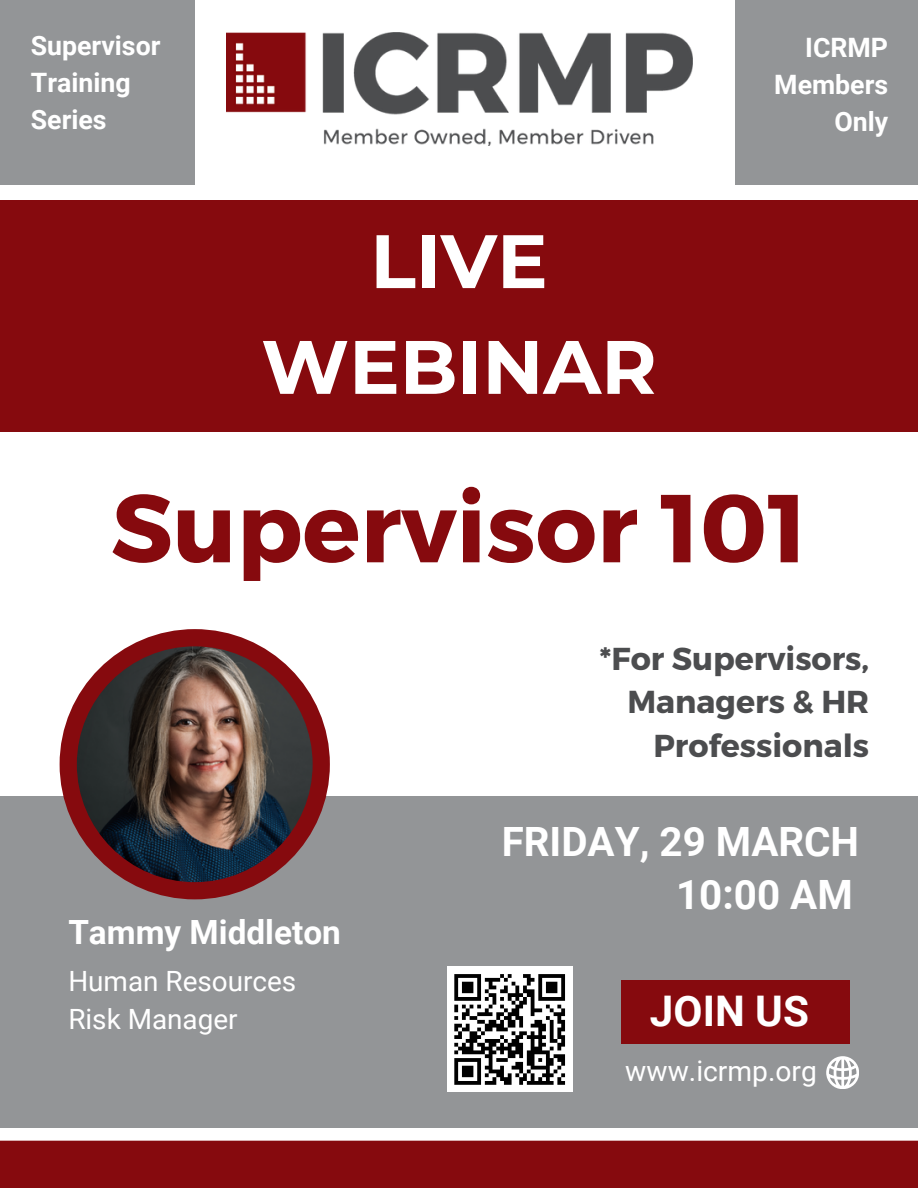
<style>
.page{position:relative;width:918px;height:1188px;background:#fff}
.page>*{position:absolute;margin:0;border:0;box-sizing:border-box;transform-origin:0 0}
.t1{font:700 96.15px "Montserrat";color:#860a0e}
.t2{font:700 75.6px/105.8px "Montserrat";color:#fff;text-align:center}
.t3{font:700 42.15px "Roboto";color:#fff}
.t4{font:700 40.35px "Roboto";color:#fff}
.t5{font:700 33.3px "Roboto";color:#fff}
.t6{font:700 31.65px/43.8px "Montserrat";color:#4c4d4f;text-align:right}
.t7{font:28.2px "Roboto";color:#fff}
.t8{font:27.9px "Roboto";color:#fff}
.t9{font:700 26.7px/37.2px "Roboto";color:#fff}
</style>
<div class="page">
<div style="left:0;top:796px;width:918px;height:332px;background:#939597"></div>
<div style="left:0;top:200px;width:918px;height:231px;background:#860a0e"></div>
<div style="left:60px;top:629px;width:270px;height:270px;background:#860a0e;border-radius:50%"></div>
<img style="left:77px;top:646px;width:236px;height:236px;border-radius:50%">
<svg style="left:826px;top:1056px;width:33px;height:33px"></svg>
<div style="left:0;top:1141px;width:918px;height:47px;background:#860a0e"></div>
<div style="left:621px;top:981px;width:228px;height:63px;background:#860a0e"></div>
<img style="left:226px;top:32px;width:466px;height:114px">
<div style="left:447px;top:966px;width:126px;height:126px;background:#fff"></div>
<svg style="left:454px;top:974px;width:112px;height:111px"></svg>
<div style="left:0;top:0;width:195px;height:185px;background:#939597"></div>
<div style="left:735px;top:0;width:183px;height:185px;background:#939597"></div>
<h3 class="t9" style="left:31px;top:27px;width:131px">Supervisor<br>Training<br>Series</h3>
<h4 class="t2" style="left:261px;top:208px;width:397px">LIVE<br>WEBINAR</h4>
<h3 class="t9" style="left:774px;top:29px;width:115px;text-align:right">ICRMP<br>Members<br>Only</h3>
<p class="t1" style="left:111px;top:466px;width:698px">Supervisor 101</p>
<p class="t6" style="left:600px;top:635px;width:271px">*For Supervisors,<br>Managers &amp; HR<br>Professionals</p>
<h5 class="t4" style="left:502px;top:819px;width:359px">FRIDAY, 29 MARCH</h5>
<p class="t5" style="left:68px;top:913px;width:274px">Tammy Middleton</p>
<h4 class="t8" style="left:68px;top:965px;width:230px">Human Resources</h4>
<p class="t8" style="left:68px;top:1004px;width:171px">Risk Manager</p>
<h1 class="t4" style="left:676px;top:871px;width:178px">10:00 AM</h1>
<h2 class="t3" style="left:650px;top:987px;width:161px">JOIN US</h2>
<h3 class="t7" style="left:625px;top:1055px;width:193px">www.icrmp.org</h3>
</div>
